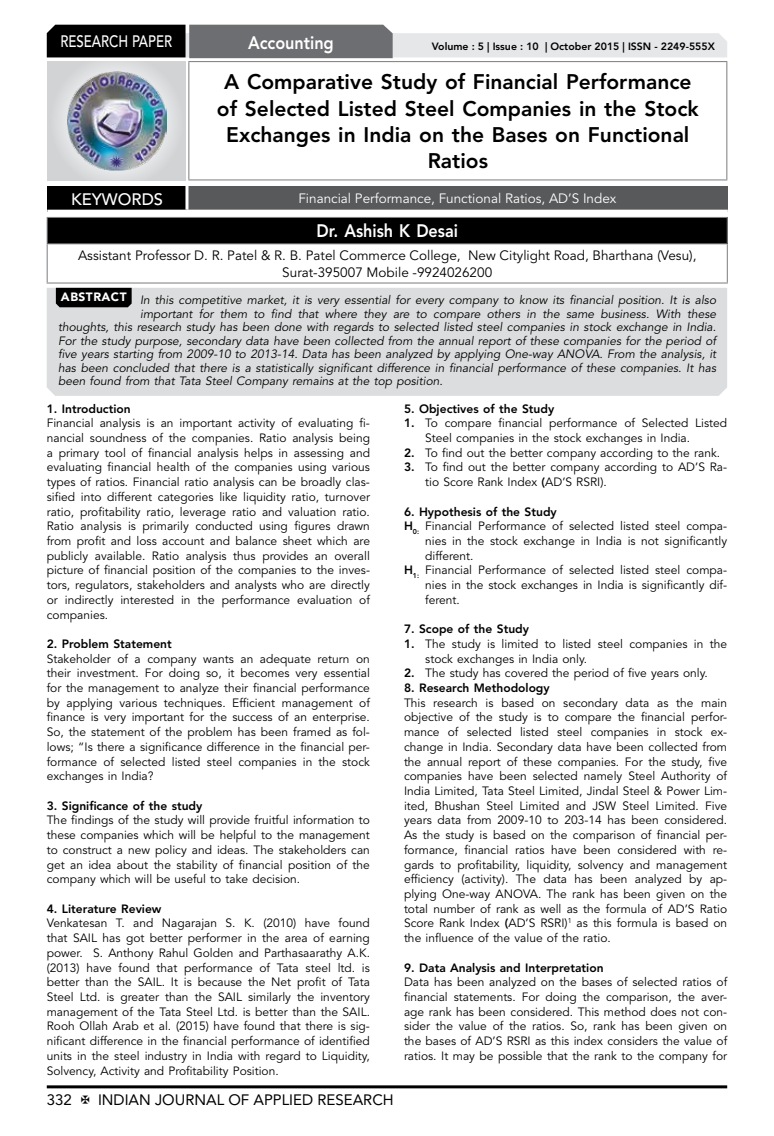
<style>
.page{position:relative;width:774px;height:1136px;background:#fff}
.page>*{position:absolute;margin:0;border:0;box-sizing:border-box;transform-origin:0 0}
.t1{font:800 21px/26.2px "Avenir LT Std";color:#000;text-align:center}
.t2{font:800 18px "Avenir LT Std";color:#fff;scale:.9 1}
.t3{font:500 16.5px "Avenir LT Std";color:#fff;scale:.8 1}
.t4{font:500 16.5px "Avenir LT Std";color:#fff}
.t5{font:15px "Avenir LT Std";color:#000}
.t6{font:13.5px/16.2px "Avenir LT Std";color:#000;text-align:center}
.t7{font:13.5px "Avenir LT Std";color:#fff}
.t8{font:12px/14.7px "Avenir LT Std";color:#000;text-align:justify}
.t9{font:italic 12px "Avenir LT Std";color:#000}
.t10{font:800 12px "Avenir LT Std";color:#000}
.t11{font:800 10.5px "Avenir LT Std";color:#000}
.s1{font-weight:800}
</style>
<div class="page">
<hr style="left:47px;top:1085px;width:680px;height:3px;background:#000">
<div style="left:48px;top:62px;width:137px;height:118px;background:linear-gradient(to right,#d9dadb,#d9dadb)"></div>
<img style="left:68px;top:71px;width:99px;height:100px">
<svg style="left:47px;top:25px;width:680px;height:33px;background:#979899"></svg>
<hr style="left:188px;top:61px;width:539px;height:1px;background:#808285">
<hr style="left:188px;top:62px;width:1px;height:117px;background:#808285">
<hr style="left:726px;top:62px;width:1px;height:117px;background:#808285">
<hr style="left:188px;top:179px;width:539px;height:1px;background:#808285">
<div style="left:47px;top:217px;width:680px;height:27px;background:#000"></div>
<hr style="left:47px;top:217px;width:681px;height:1px;background:#808285">
<svg style="left:47px;top:218px;width:1px;height:25px"></svg>
<svg style="left:727px;top:218px;width:1px;height:25px"></svg>
<hr style="left:47px;top:243px;width:681px;height:1px;background:#808285">
<hr style="left:47px;top:244px;width:1px;height:38px;background:#808285">
<hr style="left:727px;top:244px;width:1px;height:38px;background:#808285">
<hr style="left:47px;top:282px;width:681px;height:1px;background:#808285">
<div style="left:47px;top:186px;width:140px;height:25px;background:#000"></div>
<div style="left:187px;top:186px;width:541px;height:25px;background:#58595b"></div>
<hr style="left:185px;top:186px;width:3px;height:24px;background:#fff">
<hr style="left:47px;top:210px;width:140px;height:3px;background:#fff">
<hr style="left:187px;top:210px;width:541px;height:3px;background:#fff">
<div style="left:47px;top:288px;width:680px;height:108px;background:#dcddde"></div>
<svg style="left:56px;top:288px;width:76px;height:19px"></svg>
<h3 class="t3" style="left:60px;top:32px;width:139px">RESEARCH PAPER</h3>
<h2 class="t2" style="left:248px;top:32px;width:97px">Accounting</h2>
<p class="t11" style="left:432px;top:41px;width:284px">Volume : 5 | Issue : 10 | October 2015 | ISSN - 2249-555X</p>
<h1 class="t1" style="left:217px;top:69px;width:483px">A Comparative Study of Financial Performance of Selected Listed Steel Companies in the Stock Exchanges in India on the Bases on Functional Ratios</h1>
<h3 class="t4" style="left:71px;top:189px;width:94px">KEYWORDS</h3>
<p class="t7" style="left:298px;top:190px;width:319px">Financial Performance, Functional Ratios, AD’S Index</p>
<h2 class="t2" style="left:316px;top:220px;width:159px">Dr. Ashish K Desai</h2>
<p class="t6" style="left:78px;top:248px;width:620px">Assistant Professor D. R. Patel &amp; R. B. Patel Commerce College, New Citylight Road, Bharthana (Vesu),<br>Surat-395007 Mobile -9924026200</p>
<p class="t9" style="left:61px;top:293px;width:657px"><sup>ABSTRACT</sup> In this competitive market, it is very essential for every company to know its financial position. It is also</p>
<p class="t9" style="left:140px;top:306px;width:577px">important for them to find that where they are to compare others in the same business. With these</p>
<p class="t9" style="left:58px;top:320px;width:660px">thoughts, this research study has been done with regards to selected listed steel companies in stock exchange in India.</p>
<p class="t9" style="left:58px;top:333px;width:660px">For the study purpose, secondary data have been collected from the annual report of these companies for the period of</p>
<p class="t9" style="left:58px;top:347px;width:660px">five years starting from 2009-10 to 2013-14. Data has been analyzed by applying One-way ANOVA. From the analysis, it</p>
<p class="t9" style="left:58px;top:360px;width:659px">has been concluded that there is a statistically significant difference in financial performance of these companies. It has</p>
<p class="t9" style="left:58px;top:374px;width:386px">been found from that Tata Steel Company remains at the top position.</p>
<p class="t10" style="left:47px;top:401px;width:85px">1. Introduction</p>
<p class="t8" style="left:47px;top:416px;width:325px">Financial analysis is an important activity of evaluating fi&shy;nancial soundness of the companies. Ratio analysis being a primary tool of financial analysis helps in assessing and evaluating financial health of the companies using various types of ratios. Financial ratio analysis can be broadly clas&shy;sified into different categories like liquidity ratio, turnover ratio, profitability ratio, leverage ratio and valuation ratio.<br>Ratio analysis is primarily conducted using figures drawn from profit and loss account and balance sheet which are publicly available. Ratio analysis thus provides an overall picture of financial position of the companies to the inves&shy;tors, regulators, stakeholders and analysts who are directly or indirectly interested in the performance evaluation of companies.</p>
<p class="t10" style="left:47px;top:636px;width:127px">2. Problem Statement</p>
<p class="t8" style="left:47px;top:651px;width:325px">Stakeholder of a company wants an adequate return on their investment. For doing so, it becomes very essential for the management to analyze their financial performance by applying various techniques. Efficient management of finance is very important for the success of an enterprise.<br>So, the statement of the problem has been framed as fol&shy;lows; “Is there a significance difference in the financial per&shy;formance of selected listed steel companies in the stock exchanges in India?</p>
<p class="t10" style="left:47px;top:798px;width:157px">3. Significance of the study</p>
<p class="t8" style="left:47px;top:813px;width:325px">The findings of the study will provide fruitful information to these companies which will be helpful to the management to construct a new policy and ideas. The stakeholders can get an idea about the stability of financial position of the company which will be useful to take decision.</p>
<p class="t10" style="left:47px;top:901px;width:116px">4. Literature Review</p>
<p class="t8" style="left:47px;top:916px;width:325px">Venkatesan T. and Nagarajan S. K. (2010) have found that SAIL has got better performer in the area of earning power. S. Anthony Rahul Golden and Parthasaarathy A.K. (2013) have found that performance of Tata steel ltd. is better than the SAIL. It is because the Net profit of Tata Steel Ltd. is greater than the SAIL similarly the inventory management of the Tata Steel Ltd. is better than the SAIL.<br>Rooh Ollah Arab et al. (2015) have found that there is sig&shy;nificant difference in the financial performance of identified units in the steel industry in India with regard to Liquidity, Solvency, Activity and Profitability Position.</p>
<p class="t10" style="left:404px;top:401px;width:152px">5. Objectives of the Study</p>
<p class="t8" style="left:425px;top:416px;width:303px;text-indent:-21px"><span class="s1">1.</span> To compare financial performance of Selected Listed<br>Steel companies in the stock exchanges in India.</p>
<p class="t8" style="left:404px;top:445px;width:318px"><span class="s1">2.</span> To find out the better company according to the rank.</p>
<p class="t8" style="left:425px;top:460px;width:303px;text-indent:-21px"><span class="s1">3.</span> To find out the better company according to AD’S Ra&shy;tio Score Rank Index <span class="s1">(</span>AD’S RSRI).</p>
<p class="t10" style="left:404px;top:504px;width:154px">6. Hypothesis of the Study</p>
<p class="t8" style="left:404px;top:519px;width:325px"><span class="s1">H</span><sub>0:</sub> Financial Performance of selected listed steel compa-</p>
<p class="t8" style="left:425px;top:533px;width:303px">nies in the stock exchange in India is not significantly</p>
<p class="t8" style="left:425px;top:548px;width:50px">different.</p>
<p class="t8" style="left:404px;top:563px;width:325px"><span class="s1">H</span><sub>1:</sub> Financial Performance of selected listed steel compa-</p>
<p class="t8" style="left:425px;top:578px;width:303px">nies in the stock exchanges in India is significantly dif-</p>
<p class="t8" style="left:425px;top:592px;width:36px">ferent.</p>
<p class="t10" style="left:404px;top:622px;width:127px">7. Scope of the Study</p>
<p class="t8" style="left:425px;top:636px;width:303px;text-indent:-21px"><span class="s1">1.</span> The study is limited to listed steel companies in the stock exchanges in India only.</p>
<p class="t8" style="left:404px;top:666px;width:305px"><span class="s1">2.</span> The study has covered the period of five years only.</p>
<p class="t10" style="left:404px;top:680px;width:147px">8. Research Methodology</p>
<p class="t8" style="left:404px;top:695px;width:325px">This research is based on secondary data as the main objective of the study is to compare the financial perfor&shy;mance of selected listed steel companies in stock ex&shy;change in India. Secondary data have been collected from the annual report of these companies. For the study, five companies have been selected namely Steel Authority of India Limited, Tata Steel Limited, Jindal Steel &amp; Power Lim&shy;ited, Bhushan Steel Limited and JSW Steel Limited. Five years data from 2009-10 to 203-14 has been considered.<br>As the study is based on the comparison of financial per&shy;formance, financial ratios have been considered with re&shy;gards to profitability, liquidity, solvency and management efficiency (activity). The data has been analyzed by ap&shy;plying One-way ANOVA. The rank has been given on the total number of rank as well as the formula of AD’S Ratio Score Rank Index <span class="s1">(</span>AD’S RSRI)<sup>1</sup> as this formula is based on the influence of the value of the ratio.</p>
<p class="t10" style="left:404px;top:960px;width:201px">9. Data Analysis and Interpretation</p>
<p class="t8" style="left:404px;top:974px;width:325px">Data has been analyzed on the bases of selected ratios of financial statements. For doing the comparison, the aver&shy;age rank has been considered. This method does not con&shy;sider the value of the ratios. So, rank has been given on the bases of AD’S RSRI as this index considers the value of ratios. It may be possible that the rank to the company for</p>
<p class="t5" style="left:47px;top:1090px;width:27px">332</p>
<p class="t5" style="left:98px;top:1090px;width:297px">INDIAN JOURNAL OF APPLIED RESEARCH</p>
</div>
